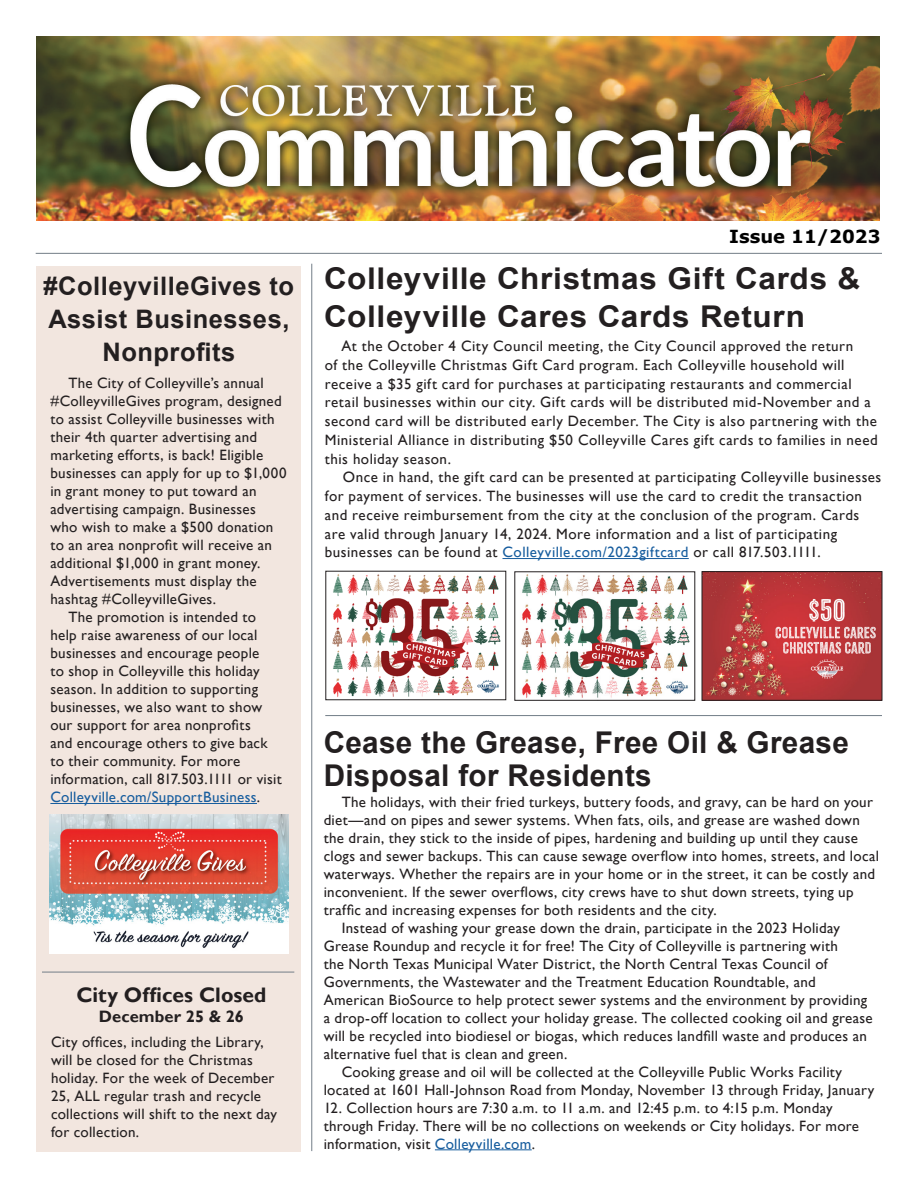
<style>
.page{position:relative;width:918px;height:1188px;background:#fff}
.page>*{position:absolute;margin:0;border:0;box-sizing:border-box;transform-origin:0 0}
.t1{font:700 30px/37.5px "Arial";letter-spacing:.015em;color:#231f20;scale:1.05 1}
.t2{font:700 30px/33px "Arial";letter-spacing:.015em;color:#231f20}
.t3{font:700 25.5px/33px "Arial";letter-spacing:.02em;color:#231f20}
.t4{font:700 21px "Gill Sans";letter-spacing:.005em;color:#231f20}
.t5{font:700 18px "Verdana";color:#000}
.t6{font:700 16.5px "Gill Sans";letter-spacing:.005em;color:#231f20}
.t7{font:15px/18px "Gill Sans";letter-spacing:.02em;color:#231f20}
.s1{color:#175d9e}
</style>
<div class="page">
<hr style="left:36px;top:253px;width:846px;height:1px;background:#727d87">
<hr style="left:311px;top:264px;width:1px;height:887px;background:#727d87">
<div style="left:36px;top:266px;width:265px;height:886px;background:#f2e6df"></div>
<hr style="left:50px;top:803px;width:207px;height:1px;background:#175d9e">
<hr style="left:502px;top:558px;width:187px;height:1px;background:#175d9e">
<hr style="left:325px;top:715px;width:557px;height:1px;background:#727d87">
<img style="left:36px;top:36px;width:843px;height:184px">
<img style="left:49px;top:815px;width:239px;height:139px">
<hr style="left:42px;top:972px;width:252px;height:1px;background:#727d87">
<img style="left:704px;top:573px;width:176px;height:125px">
<div style="left:702px;top:571px;width:180px;height:129px;border:1px solid #231f20"></div>
<img style="left:521px;top:574px;width:169px;height:124px">
<hr style="left:435px;top:1149px;width:97px;height:1px;background:#175d9e">
<img style="left:332px;top:574px;width:169px;height:123px">
<p class="t3" style="left:44px;top:269px;width:252px">#ColleyvilleGives to<br>Assist Businesses,</p>
<p class="t3" style="left:102px;top:335px;width:134px">Nonprofits</p>
<p class="t7" style="left:50px;top:375px;width:238px;text-indent:18px">The City of Colleyville’s annual #ColleyvilleGives program, designed to assist Colleyville businesses with their 4th quarter advertising and marketing efforts, is back! Eligible businesses can apply for up to $1,000 in grant money to put toward an advertising campaign. Businesses who wish to make a $500 donation to an area nonprofit will receive an additional $1,000 in grant money.<br>Advertisements must display the hashtag #ColleyvilleGives.</p>
<p class="t7" style="left:50px;top:609px;width:233px;text-indent:18px">The promotion is intended to help raise awareness of our local businesses and encourage people<br>to shop in Colleyville this holiday season. In addition to supporting businesses, we also want to show our support for area nonprofits<br>and encourage others to give back to their community. For more information, call 817.503.1111 or visit <span class="s1">Colleyville.com/SupportBusiness</span>.</p>
<p class="t4" style="left:76px;top:983px;width:192px">City Offices Closed</p>
<p class="t6" style="left:99px;top:1006px;width:147px">December 25 &amp; 26</p>
<p class="t7" style="left:51px;top:1033px;width:228px">City offices, including the Library, will be closed for the Christmas holiday. For the week of December<br>25, ALL regular trash and recycle collections will shift to the next day for collection.</p>
<p class="t5" style="left:729px;top:223px;width:153px">Issue 11/2023</p>
<p class="t1" style="left:324px;top:260px;width:512px">Colleyville Christmas Gift Cards &amp;<br>Colleyville Cares Cards Return</p>
<p class="t7" style="left:325px;top:337px;width:554px;line-height:18.8px;text-indent:16px">At the October 4 City Council meeting, the City Council approved the return<br>of the Colleyville Christmas Gift Card program. Each Colleyville household will receive a $35 gift card for purchases at participating restaurants and commercial retail businesses within our city. Gift cards will be distributed mid-November and a second card will be distributed early December. The City is also partnering with the Ministerial Alliance in distributing $50 Colleyville Cares gift cards to families in need this holiday season.</p>
<p class="t7" style="left:325px;top:468px;width:558px;line-height:18.8px;text-indent:18px">Once in hand, the gift card can be presented at participating Colleyville businesses for payment of services. The businesses will use the card to credit the transaction and receive reimbursement from the city at the conclusion of the program. Cards are valid through January 14, 2024. More information and a list of participating businesses can be found at <span class="s1">Colleyville.com/2023giftcard</span> or call 817.503.1111.</p>
<p class="t2" style="left:324px;top:726px;width:527px">Cease the Grease, Free Oil &amp; Grease<br>Disposal for Residents</p>
<p class="t7" style="left:324px;top:793px;width:557px;text-indent:18px">The holidays, with their fried turkeys, buttery foods, and gravy, can be hard on your diet—and on pipes and sewer systems. When fats, oils, and grease are washed down the drain, they stick to the inside of pipes, hardening and building up until they cause clogs and sewer backups. This can cause sewage overflow into homes, streets, and local waterways. Whether the repairs are in your home or in the street, it can be costly and inconvenient. If the sewer overflows, city crews have to shut down streets, tying up traffic and increasing expenses for both residents and the city.</p>
<p class="t7" style="left:324px;top:919px;width:551px;text-indent:18px">Instead of washing your grease down the drain, participate in the 2023 Holiday Grease Roundup and recycle it for free! The City of Colleyville is partnering with<br>the North Texas Municipal Water District, the North Central Texas Council of Governments, the Wastewater and the Treatment Education Roundtable, and American BioSource to help protect sewer systems and the environment by providing a drop-off location to collect your holiday grease. The collected cooking oil and grease will be recycled into biodiesel or biogas, which reduces landfill waste and produces an alternative fuel that is clean and green.</p>
<p class="t7" style="left:324px;top:1063px;width:552px;text-indent:18px">Cooking grease and oil will be collected at the Colleyville Public Works Facility located at 1601 Hall-Johnson Road from Monday, November 13 through Friday, January</p>
<p class="t7" style="left:324px;top:1099px;width:537px">12. Collection hours are 7:30 a.m. to 11 a.m. and 12:45 p.m. to 4:15 p.m. Monday through Friday. There will be no collections on weekends or City holidays. For more information, visit <span class="s1">Colleyville.com</span>.</p>
</div>
